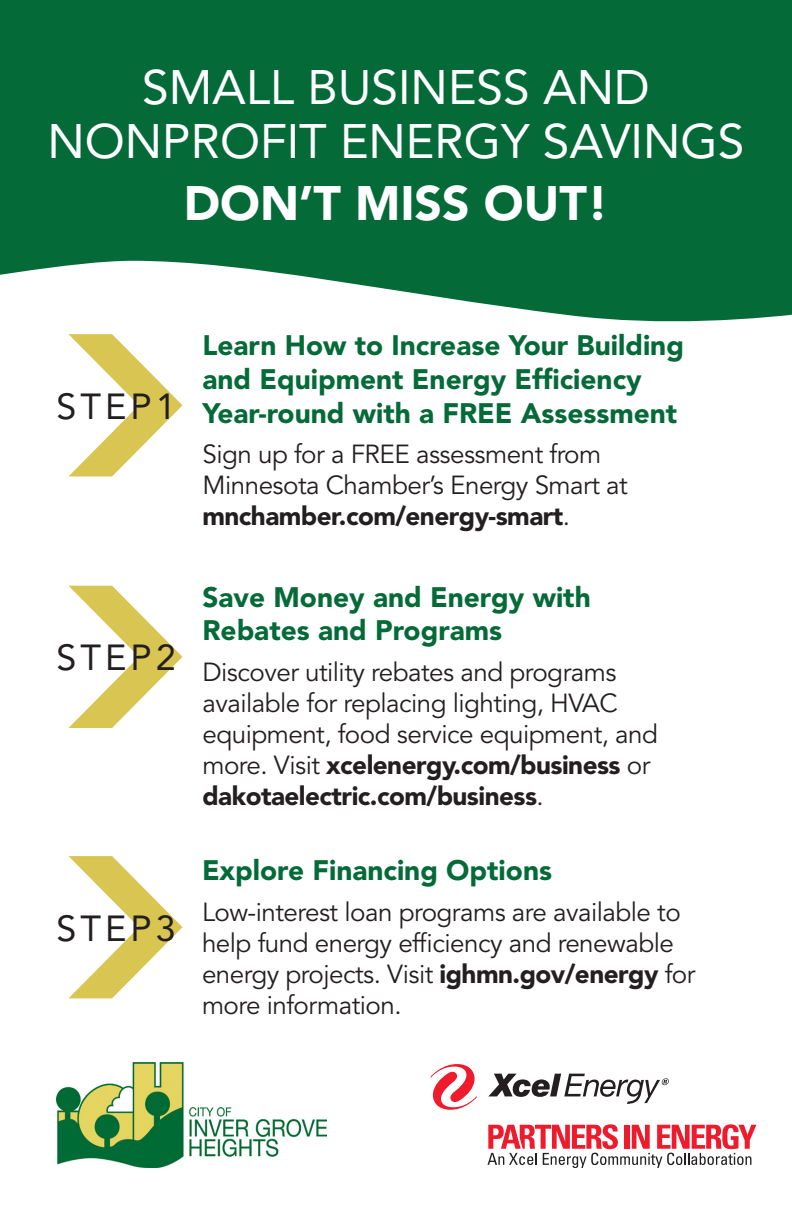
<style>
.page{position:relative;width:792px;height:1224px;background:#fff}
.page>*{position:absolute;margin:0;border:0;box-sizing:border-box;transform-origin:0 0}
.t1{font:48px/54px "Avenir LT Std";color:#fff;text-align:center}
.t2{font:900 48px "Avenir LT Std";color:#fff}
.t3{font:36px "Avenir LT Std";letter-spacing:.11em;color:#231f20}
.t4{font:900 28px/33.6px "Avenir LT Std";color:#046a38}
.t5{font:26px/31.2px "Avenir LT Std";letter-spacing:-.02em;color:#231f20}
.s1{font-weight:900}
</style>
<div class="page">
<svg style="left:0;top:0;width:792px;height:322px;background:#1c784b"></svg>
<img style="left:56px;top:1062px;width:270px;height:106px">
<svg style="left:430px;top:1064px;width:47px;height:46px"></svg>
<svg style="left:488px;top:1074px;width:181px;height:30px"></svg>
<svg style="left:488px;top:1124px;width:268px;height:44px"></svg>
<svg style="left:68px;top:334px;width:115px;height:142px"></svg>
<svg style="left:68px;top:856px;width:115px;height:142px"></svg>
<svg style="left:68px;top:586px;width:115px;height:142px"></svg>
<p class="t1" style="left:48px;top:61px;width:698px">SMALL BUSINESS AND<br>NONPROFIT ENERGY SAVINGS</p>
<p class="t2" style="left:184px;top:175px;width:426px">DON’T MISS OUT!</p>
<p class="t3" style="left:56px;top:386px;width:121px">STEP1</p>
<p class="t3" style="left:56px;top:637px;width:121px">STEP2</p>
<p class="t3" style="left:56px;top:907px;width:121px">STEP3</p>
<p class="t4" style="left:202px;top:329px;width:483px">Learn How to Increase Your Building and Equipment Energy Efficiency<br>Year-round with a FREE Assessment</p>
<p class="t5" style="left:202px;top:439px;width:427px">Sign up for a FREE assessment from<br>Minnesota Chamber’s Energy Smart at <span class="s1">mnchamber.com/energy-smart</span>.</p>
<p class="t4" style="left:202px;top:580px;width:390px">Save Money and Energy with<br>Rebates and Programs</p>
<p class="t5" style="left:202px;top:657px;width:457px">Discover utility rebates and programs available for replacing lighting, HVAC equipment, food service equipment, and more. Visit <span class="s1">xcelenergy.com/business</span> or <span class="s1">dakotaelectric.com/business</span>.</p>
<p class="t4" style="left:202px;top:854px;width:352px">Explore Financing Options</p>
<p class="t5" style="left:202px;top:897px;width:495px">Low-interest loan programs are available to help fund energy efficiency and renewable energy projects. Visit <span class="s1">ighmn.gov/energy</span> for more information.</p>
</div>
